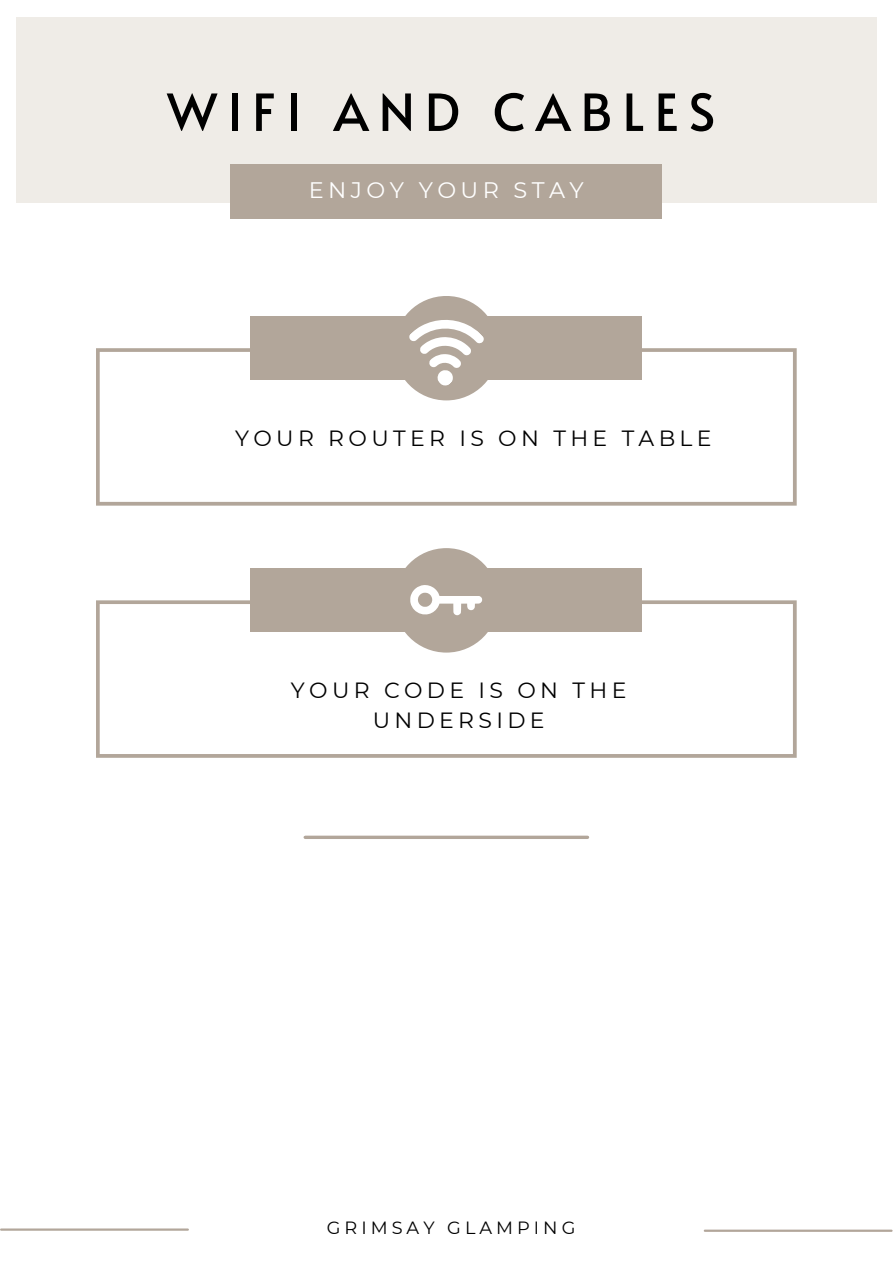
<style>
.page{position:relative;width:893px;height:1264px;background:#fff}
.page>*{position:absolute;margin:0;border:0;box-sizing:border-box;transform-origin:0 0}
.t1{font:51px "Alata";letter-spacing:.195em;color:#000}
.t2{font:22.35px "Montserrat";letter-spacing:.195em;color:#fff}
.t3{font:22.05px/29.8px "Montserrat";letter-spacing:.195em;color:#000;text-align:center}
.t4{font:17.7px "Montserrat";letter-spacing:.225em;color:#000}
</style>
<div class="page">
<svg style="left:96px;top:348px;width:700px;height:157px"></svg>
<svg style="left:96px;top:600px;width:700px;height:157px"></svg>
<hr style="left:1px;top:1228px;width:187px;height:2px;background:#b2a69a">
<hr style="left:704px;top:1229px;width:187px;height:2px;background:#b2a69a">
<div style="left:250px;top:316px;width:391px;height:64px;background:#b2a69a"></div>
<div style="left:394px;top:296px;width:104px;height:104px;background:#b2a69a;border-radius:50%"></div>
<svg style="left:407px;top:299px;width:78px;height:89px"></svg>
<div style="left:250px;top:568px;width:391px;height:64px;background:#b2a69a"></div>
<div style="left:394px;top:548px;width:104px;height:104px;background:#b2a69a;border-radius:50%"></div>
<svg style="left:410px;top:585px;width:72px;height:30px"></svg>
<div style="left:16px;top:18px;width:860px;height:185px;background:#efece7"></div>
<div style="left:230px;top:164px;width:432px;height:55px;background:#b2a69a"></div>
<svg style="left:305px;top:835px;width:282px;height:4px"></svg>
<p class="t1" style="left:167px;top:75px;width:549px">WIFI AND CABLES</p>
<p class="t2" style="left:309px;top:176px;width:276px">ENJOY YOUR STAY</p>
<p class="t3" style="left:235px;top:423px;width:478px">YOUR ROUTER IS ON THE TABLE</p>
<p class="t3" style="left:291px;top:675px;width:337px">YOUR CODE IS ON THE<br>UNDERSIDE</p>
<p class="t4" style="left:327px;top:1217px;width:250px">GRIMSAY GLAMPING</p>
</div>
